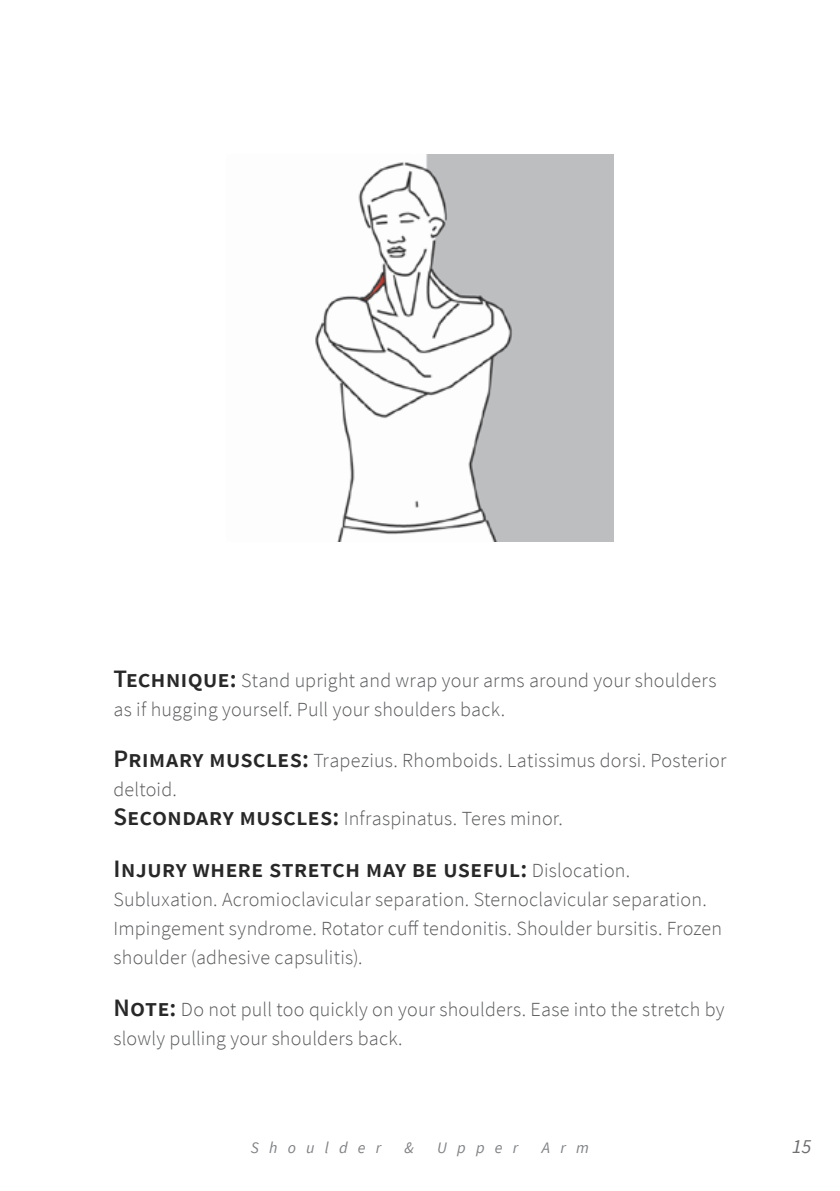
<style>
.page{position:relative;width:840px;height:1191px;background:#fff}
.page>*{position:absolute;margin:0;border:0;box-sizing:border-box;transform-origin:0 0}
.t1{font:600 25px "Source Sans Pro";letter-spacing:.005em;color:#292829}
.t2{font:300 20px/29px "Source Sans Pro";letter-spacing:.01em;color:#58595b}
.t3{font:italic 20px "Source Sans Pro";color:#6d6e71}
.t4{font:italic 16px "Source Sans Pro";letter-spacing:.645em;color:#808285}
.s1{font-weight:600;font-size:25px;color:#292829}
.s2{font-weight:300;font-size:20px;color:#58595b}
</style>
<div class="page">
<img style="left:315px;top:154px;width:298px;height:387px">
<p class="t2" style="left:113px;top:665px;width:604px"><span class="s1">Technique:</span> Stand upright and wrap your arms around your shoulders as if hugging yourself. Pull your shoulders back.</p>
<p class="t2" style="left:113px;top:745px;width:614px"><span class="s1">Primary muscles:</span> Trapezius. Rhomboids. Latissimus dorsi. Posterior deltoid.<br><span class="s1">Secondary muscles:</span> Infraspinatus. Teres minor.</p>
<p class="t1" style="left:113px;top:852px;width:518px">Injury where stretch may be useful: <span class="s2">Dislocation.</span></p>
<p class="t2" style="left:113px;top:884px;width:609px">Subluxation. Acromioclavicular separation. Sternoclavicular separation.<br>Impingement syndrome. Rotator cuff tendonitis. Shoulder bursitis. Frozen shoulder (adhesive capsulitis).</p>
<p class="t2" style="left:113px;top:994px;width:612px"><span class="s1">Note:</span> Do not pull too quickly on your shoulders. Ease into the stretch by slowly pulling your shoulders back.</p>
<p class="t4" style="left:250px;top:1137px;width:132px">Shoulder</p>
<p class="t4" style="left:404px;top:1137px;width:11px">&amp;</p>
<p class="t4" style="left:437px;top:1137px;width:83px">Upper</p>
<p class="t4" style="left:541px;top:1137px;width:49px">Arm</p>
<p class="t3" style="left:791px;top:1133px;width:21px">15</p>
</div>
